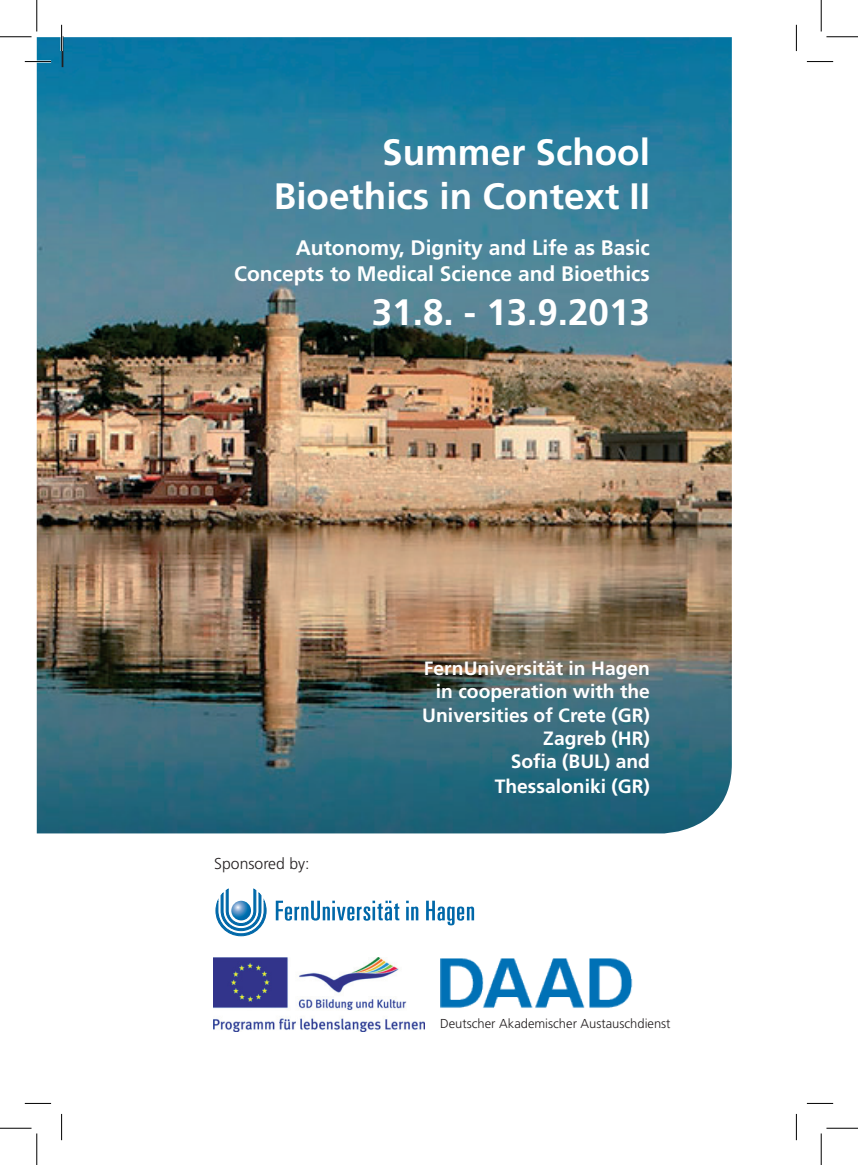
<style>
.page{position:relative;width:858px;height:1165px;background:#fff}
.page>*{position:absolute;margin:0;border:0;box-sizing:border-box;transform-origin:0 0}
.t1{font:700 36.75px/44.1px "Frutiger";color:#fff;text-align:right}
.t2{font:700 21px/25.2px "Frutiger";color:#fff;text-align:right}
.t3{font:700 19.25px/23.1px "Frutiger";color:#fff;text-align:right}
.t4{font:300 15.75px "Frutiger";color:#231f20}
.t5{font:300 12.95px "Frutiger";color:#231f20}
</style>
<div class="page">
<svg style="left:276px;top:901px;width:198px;height:24px"></svg>
<svg style="left:215px;top:888px;width:51px;height:48px"></svg>
<svg style="left:231px;top:901px;width:20px;height:19px"></svg>
<img style="left:214px;top:958px;width:210px;height:73px">
<img style="left:440px;top:958px;width:193px;height:50px">
<img style="left:37px;top:37px;width:694px;height:796px">
<hr style="left:62px;top:37px;width:1px;height:30px;background:#231f20">
<hr style="left:25px;top:60px;width:26px;height:3px;background:#fff">
<hr style="left:60px;top:25px;width:3px;height:26px;background:#fff">
<svg style="left:25px;top:61px;width:26px;height:1px"></svg>
<svg style="left:806px;top:61px;width:26px;height:1px"></svg>
<svg style="left:25px;top:1103px;width:26px;height:1px"></svg>
<svg style="left:806px;top:1103px;width:26px;height:1px"></svg>
<svg style="left:61px;top:25px;width:1px;height:26px"></svg>
<svg style="left:61px;top:1114px;width:1px;height:26px"></svg>
<svg style="left:795px;top:25px;width:1px;height:26px"></svg>
<svg style="left:795px;top:1114px;width:1px;height:26px"></svg>
<hr style="left:0;top:36px;width:32px;height:1px;background:#000">
<hr style="left:826px;top:36px;width:31px;height:1px;background:#000">
<hr style="left:0;top:1128px;width:32px;height:1px;background:#000">
<hr style="left:826px;top:1128px;width:31px;height:1px;background:#000">
<hr style="left:36px;top:0;width:1px;height:32px;background:#000">
<hr style="left:36px;top:1133px;width:1px;height:32px;background:#000">
<hr style="left:820px;top:0;width:1px;height:32px;background:#000">
<hr style="left:820px;top:1133px;width:1px;height:32px;background:#000">
<h1 class="t1" style="left:274px;top:130px;width:377px">Summer School<br>Bioethics in Context II</h1>
<p class="t2" style="left:234px;top:235px;width:417px">Autonomy, Dignity and Life as Basic<br>Concepts to Medical Science and Bioethics</p>
<h1 class="t1" style="left:372px;top:289px;width:279px">31.8. - 13.9.2013</h1>
<p class="t4" style="left:214px;top:854px;width:97px">Sponsored by:</p>
<p class="t3" style="left:422px;top:657px;width:229px">FernUniversität in Hagen in cooperation with the<br>Universities of Crete (GR)<br>Zagreb (HR)<br>Sofia (BUL) and</p>
<p class="t3" style="left:494px;top:774px;width:157px">Thessaloniki (GR)</p>
<p class="t5" style="left:440px;top:1016px;width:232px">Deutscher Akademischer Austauschdienst</p>
</div>
